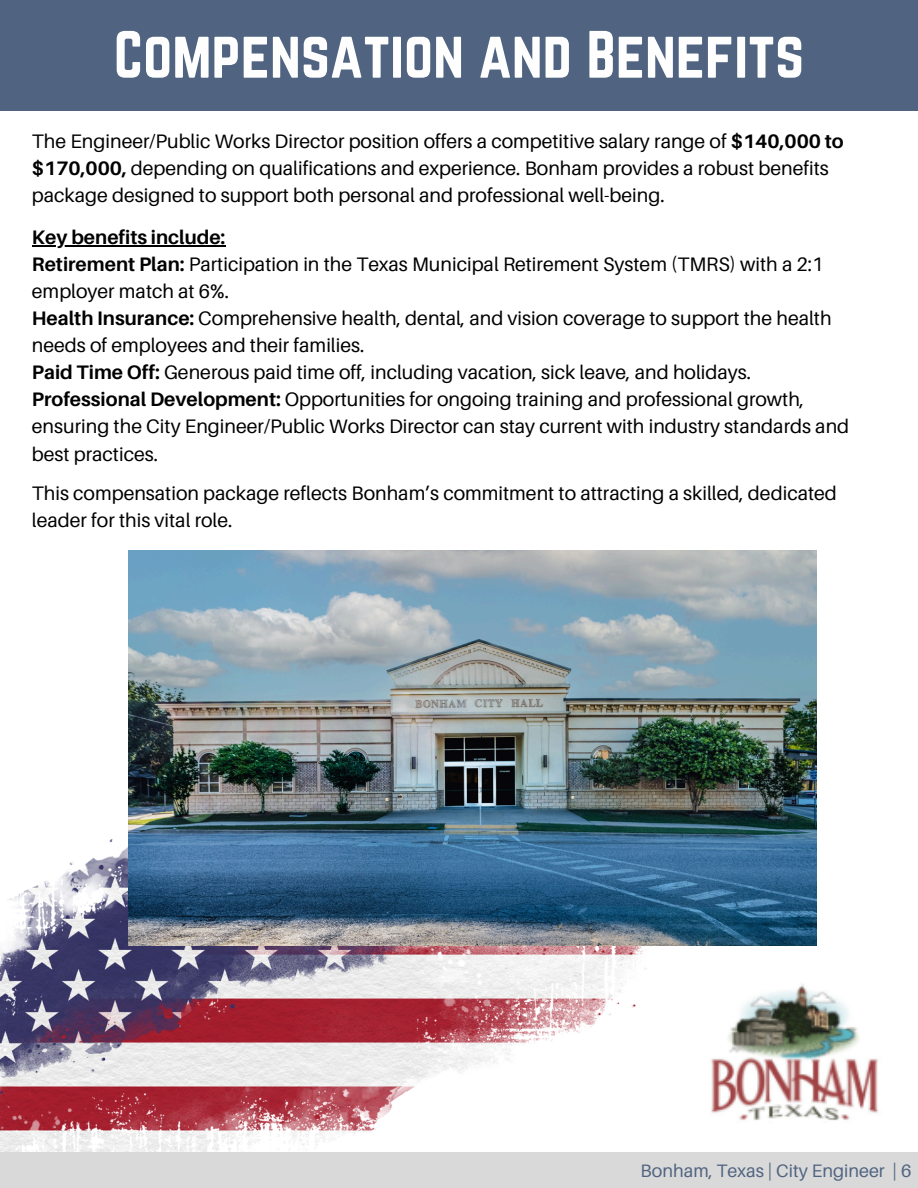
<style>
.page{position:relative;width:918px;height:1188px;background:#fff}
.page>*{position:absolute;margin:0;border:0;box-sizing:border-box;transform-origin:0 0}
.t1{font:58.5px "Norwester";color:#fefefe}
.t2{font:19.5px/27.2px "Aileron";color:#000}
.t3{font:700 19.5px "Aileron";color:#000}
.t4{font:18px "Aileron";color:#506481}
.s1{font-weight:700}
</style>
<div class="page">
<div style="left:0;top:0;width:918px;height:110px;background:#506481"></div>
<img style="left:0;top:839px;width:647px;height:313px">
<div style="left:0;top:1152px;width:918px;height:36px;background:#d9d9d9"></div>
<hr style="left:32px;top:245px;width:193px;height:2px;background:#000">
<img style="left:128px;top:551px;width:689px;height:395px">
<img style="left:711px;top:984px;width:167px;height:137px">
<p class="t1" style="left:114px;top:19px;width:692px">Compensation and Benefits</p>
<h1 class="t2" style="left:32px;top:127px;width:813px">The Engineer/Public Works Director position offers a competitive salary range of <span class="s1">$140,000 to $170,000,</span> depending on qualifications and experience. Bonham provides a robust benefits package designed to support both personal and professional well-being.</h1>
<p class="t3" style="left:32px;top:225px;width:195px">Key benefits include:</p>
<p class="t2" style="left:32px;top:250px;width:793px"><span class="s1">Retirement Plan:</span> Participation in the Texas Municipal Retirement System (TMRS) with a 2:1 employer match at 6%.</p>
<p class="t2" style="left:32px;top:304px;width:801px"><span class="s1">Health Insurance:</span> Comprehensive health, dental, and vision coverage to support the health needs of employees and their families.</p>
<p class="t2" style="left:32px;top:358px;width:721px"><span class="s1">Paid Time Off:</span> Generous paid time off, including vacation, sick leave, and holidays.</p>
<p class="t2" style="left:32px;top:385px;width:819px"><span class="s1">Professional Development:</span> Opportunities for ongoing training and professional growth, ensuring the City Engineer/Public Works Director can stay current with industry standards and best practices.</p>
<p class="t2" style="left:32px;top:479px;width:806px">This compensation package reflects Bonham’s commitment to attracting a skilled, dedicated leader for this vital role.</p>
<p class="t4" style="left:641px;top:1159px;width:272px">Bonham, Texas | City Engineer | 6</p>
</div>
